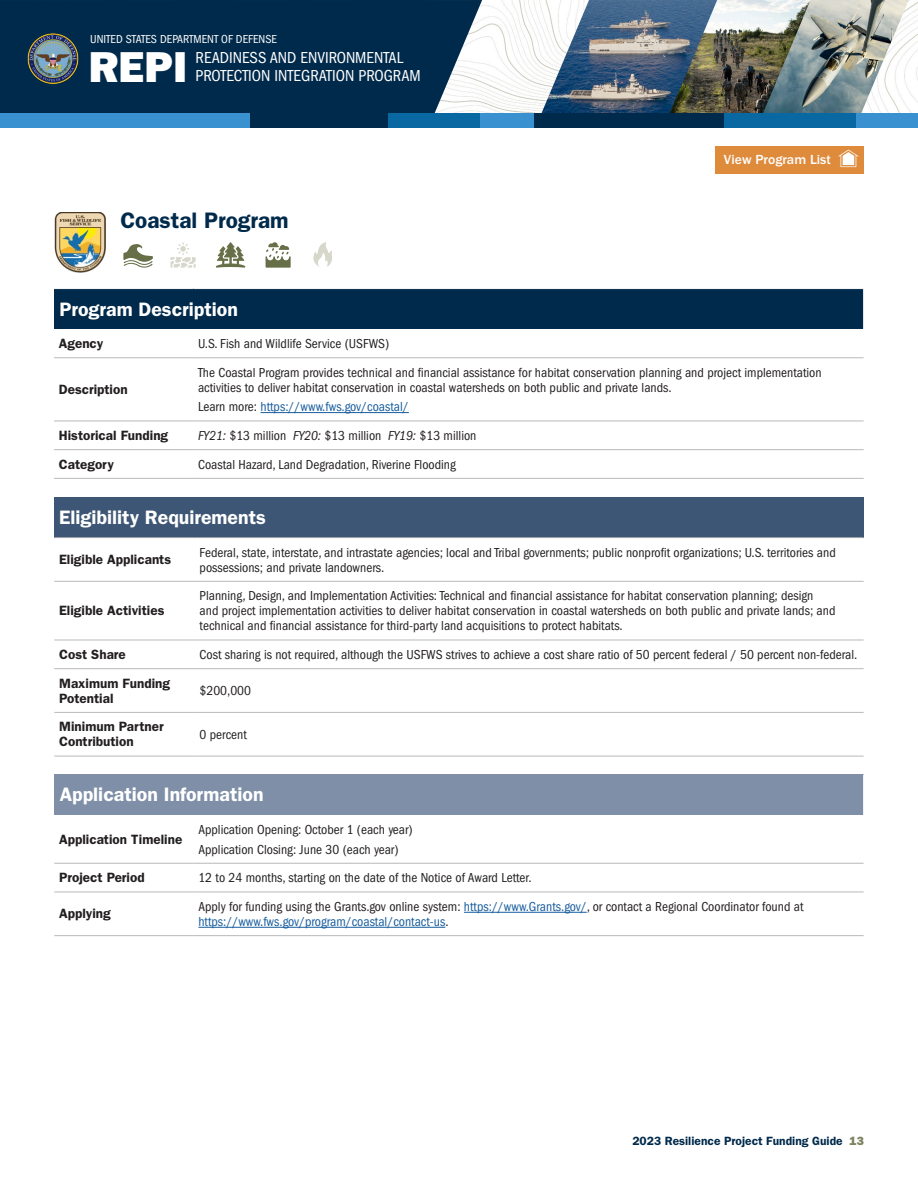
<style>
.page{position:relative;width:918px;height:1188px;background:#fff}
.page>*{position:absolute;margin:0;border:0;box-sizing:border-box;transform-origin:0 0}
.t1{font:43.5px "ITC Franklin Gothic Std Hvy";color:#fff}
.t2{font:600 22.5px "ITC Franklin Gothic Std";color:#002a4b}
.t3{font:600 19.5px "ITC Franklin Gothic Std";color:#fff}
.t4{font:condensed 16.5px/18px "ITC Franklin Gothic Std";color:#fff}
.t5{font:500 13.65px "ITC Franklin Gothic Std";color:#fff}
.table_text{font:condensed 13.5px/15px "ITC Franklin Gothic Std";color:#231f20}
.table_text-2{font:600 13.5px/15px "ITC Franklin Gothic Std";color:#231f20}
.table_text-3{font:condensed 13.5px "ITC Franklin Gothic Std";color:#175d9e}
.t6{font:600 12px "ITC Franklin Gothic Std";color:#002a4b}
.t7{font:condensed 12px "ITC Franklin Gothic Std";color:#fff}
.s1{color:#231f20}
.s2{font-style:italic}
.s3{color:#175d9e}
.s4{font-family:"ITC Franklin Gothic Std Hvy";font-weight:400;color:#7e8361}
</style>
<div class="page">
<img style="left:482px;top:0;width:436px;height:114px">
<img style="left:717px;top:0;width:43px;height:114px">
<img style="left:760px;top:0;width:149px;height:114px">
<img style="left:536px;top:0;width:181px;height:114px">
<div style="left:0;top:0;width:482px;height:114px;background:#002a4b"></div>
<img style="left:26px;top:32px;width:53px;height:53px">
<div style="left:0;top:114px;width:250px;height:14px;background:#3992cf"></div>
<div style="left:250px;top:114px;width:139px;height:14px;background:#002a4b"></div>
<div style="left:533px;top:114px;width:192px;height:14px;background:#002a4b"></div>
<div style="left:388px;top:114px;width:92px;height:14px;background:#0967a2"></div>
<div style="left:725px;top:114px;width:131px;height:14px;background:#0967a2"></div>
<div style="left:480px;top:114px;width:53px;height:14px;background:#3992cf"></div>
<div style="left:856px;top:114px;width:62px;height:14px;background:#3992cf"></div>
<img style="left:54px;top:212px;width:52px;height:61px">
<div style="left:54px;top:289px;width:810px;height:40px;background:#002a4b"></div>
<hr style="left:54px;top:478px;width:139px;height:1px;background:#b8b9bc">
<hr style="left:193px;top:478px;width:671px;height:1px;background:#b8b9bc">
<hr style="left:54px;top:357px;width:139px;height:1px;background:#b8b9bc">
<hr style="left:193px;top:357px;width:671px;height:1px;background:#b8b9bc">
<hr style="left:863px;top:289px;width:1px;height:40px;background:#fff">
<hr style="left:54px;top:421px;width:139px;height:1px;background:#b8b9bc">
<hr style="left:193px;top:421px;width:671px;height:1px;background:#b8b9bc">
<hr style="left:54px;top:449px;width:139px;height:1px;background:#b8b9bc">
<hr style="left:193px;top:449px;width:671px;height:1px;background:#b8b9bc">
<hr style="left:261px;top:412px;width:148px;height:1px;background:#175d9e">
<div style="left:54px;top:775px;width:810px;height:40px;background:#7f8fa7"></div>
<hr style="left:54px;top:863px;width:140px;height:1px;background:#b8b9bc">
<hr style="left:194px;top:863px;width:670px;height:1px;background:#b8b9bc">
<hr style="left:54px;top:892px;width:140px;height:1px;background:#b8b9bc">
<hr style="left:194px;top:892px;width:670px;height:1px;background:#b8b9bc">
<hr style="left:54px;top:935px;width:140px;height:1px;background:#b8b9bc">
<hr style="left:194px;top:935px;width:670px;height:1px;background:#b8b9bc">
<hr style="left:863px;top:775px;width:1px;height:40px;background:#fff">
<hr style="left:464px;top:912px;width:123px;height:1px;background:#175d9e">
<hr style="left:198px;top:927px;width:247px;height:1px;background:#175d9e">
<div style="left:54px;top:497px;width:810px;height:41px;background:#3e5675"></div>
<hr style="left:54px;top:756px;width:141px;height:1px;background:#b8b9bc">
<hr style="left:195px;top:756px;width:669px;height:1px;background:#b8b9bc">
<hr style="left:54px;top:537px;width:141px;height:1px;background:#a8a9ad">
<hr style="left:195px;top:537px;width:669px;height:1px;background:#a8a9ad">
<hr style="left:54px;top:581px;width:141px;height:1px;background:#b8b9bc">
<hr style="left:195px;top:581px;width:669px;height:1px;background:#b8b9bc">
<hr style="left:54px;top:640px;width:141px;height:1px;background:#b8b9bc">
<hr style="left:195px;top:640px;width:669px;height:1px;background:#b8b9bc">
<hr style="left:54px;top:668px;width:141px;height:1px;background:#b8b9bc">
<hr style="left:195px;top:668px;width:669px;height:1px;background:#b8b9bc">
<hr style="left:54px;top:712px;width:141px;height:1px;background:#b8b9bc">
<hr style="left:195px;top:712px;width:669px;height:1px;background:#b8b9bc">
<svg style="left:171px;top:242px;width:25px;height:26px"></svg>
<svg style="left:215px;top:242px;width:31px;height:26px"></svg>
<svg style="left:266px;top:242px;width:25px;height:26px"></svg>
<svg style="left:313px;top:242px;width:19px;height:25px"></svg>
<svg style="left:123px;top:244px;width:30px;height:24px"></svg>
<div style="left:715px;top:146px;width:149px;height:27px;background:#df8b3c"></div>
<svg style="left:838px;top:149px;width:21px;height:19px"></svg>
<p class="t7" style="left:90px;top:32px;width:188px">UNITED STATES DEPARTMENT OF DEFENSE</p>
<h1 class="t1" style="left:89px;top:41px;width:100px">REPI</h1>
<p class="t4" style="left:196px;top:49px;width:227px">READINESS AND ENVIRONMENTAL<br>PROTECTION INTEGRATION PROGRAM</p>
<p class="t2" style="left:120px;top:207px;width:170px">Coastal Program</p>
<p class="t5" style="left:724px;top:152px;width:108px">View Program List</p>
<p class="t3" style="left:59px;top:297px;width:180px">Program Description</p>
<p class="table_text-2" style="left:59px;top:336px;width:46px">Agency</p>
<p class="table_text" style="left:198px;top:336px;width:193px">U.S. Fish and Wildlife Service (USFWS)</p>
<p class="table_text-2" style="left:59px;top:382px;width:70px">Description</p>
<p class="table_text" style="left:198px;top:365px;width:625px">The Coastal Program provides technical and financial assistance for habitat conservation planning and project implementation activities to deliver habitat conservation in coastal watersheds on both public and private lands.</p>
<p class="table_text-3" style="left:198px;top:399px;width:212px"><span class="s1">Learn more:</span> https://www.fws.gov/coastal/</p>
<p class="table_text-2" style="left:59px;top:428px;width:111px">Historical Funding</p>
<p class="table_text" style="left:198px;top:428px;width:280px"><span class="s2">FY21:</span> $13 million <span class="s2">FY20:</span> $13 million <span class="s2">FY19:</span> $13 million</p>
<p class="table_text-2" style="left:59px;top:457px;width:57px">Category</p>
<p class="table_text" style="left:198px;top:457px;width:259px">Coastal Hazard, Land Degradation, Riverine Flooding</p>
<p class="t3" style="left:59px;top:506px;width:208px">Eligibility Requirements</p>
<p class="table_text-2" style="left:59px;top:552px;width:114px">Eligible Applicants</p>
<p class="table_text" style="left:200px;top:545px;width:638px">Federal, state, interstate, and intrastate agencies; local and Tribal governments; public nonprofit organizations; U.S. territories and possessions; and private landowners.</p>
<p class="table_text-2" style="left:59px;top:603px;width:107px">Eligible Activities</p>
<p class="table_text" style="left:200px;top:588px;width:637px">Planning, Design, and Implementation Activities: Technical and financial assistance for habitat conservation planning; design and project implementation activities to deliver habitat conservation in coastal watersheds on both public and private lands; and technical and financial assistance for third-party land acquisitions to protect habitats.</p>
<p class="table_text-2" style="left:59px;top:647px;width:68px">Cost Share</p>
<p class="table_text" style="left:200px;top:647px;width:659px">Cost sharing is not required, although the USFWS strives to achieve a cost share ratio of 50 percent federal / 50 percent non-federal.</p>
<p class="table_text-2" style="left:59px;top:676px;width:112px">Maximum Funding<br>Potential</p>
<p class="table_text" style="left:200px;top:683px;width:53px">$200,000</p>
<p class="table_text-2" style="left:59px;top:719px;width:106px">Minimum Partner<br>Contribution</p>
<p class="table_text" style="left:200px;top:727px;width:49px">0 percent</p>
<p class="t3" style="left:60px;top:783px;width:205px">Application Information</p>
<p class="table_text-2" style="left:59px;top:832px;width:125px">Application Timeline</p>
<p class="table_text" style="left:198px;top:822px;width:216px">Application Opening: October 1 (each year)</p>
<p class="table_text" style="left:198px;top:842px;width:202px">Application Closing: June 30 (each year)</p>
<p class="table_text-2" style="left:59px;top:870px;width:87px">Project Period</p>
<p class="table_text" style="left:198px;top:870px;width:335px">12 to 24 months, starting on the date of the Notice of Award Letter.</p>
<p class="table_text-2" style="left:59px;top:906px;width:53px">Applying</p>
<p class="table_text" style="left:198px;top:899px;width:607px">Apply for funding using the Grants.gov online system: <span class="s3">https://www.Grants.gov/</span>, or contact a Regional Coordinator found at <span class="s3">https://www.fws.gov/program/coastal/contact-us</span>.</p>
<p class="t6" style="left:632px;top:1134px;width:233px">2023 Resilience Project Funding Guide <span class="s4">13</span></p>
</div>
